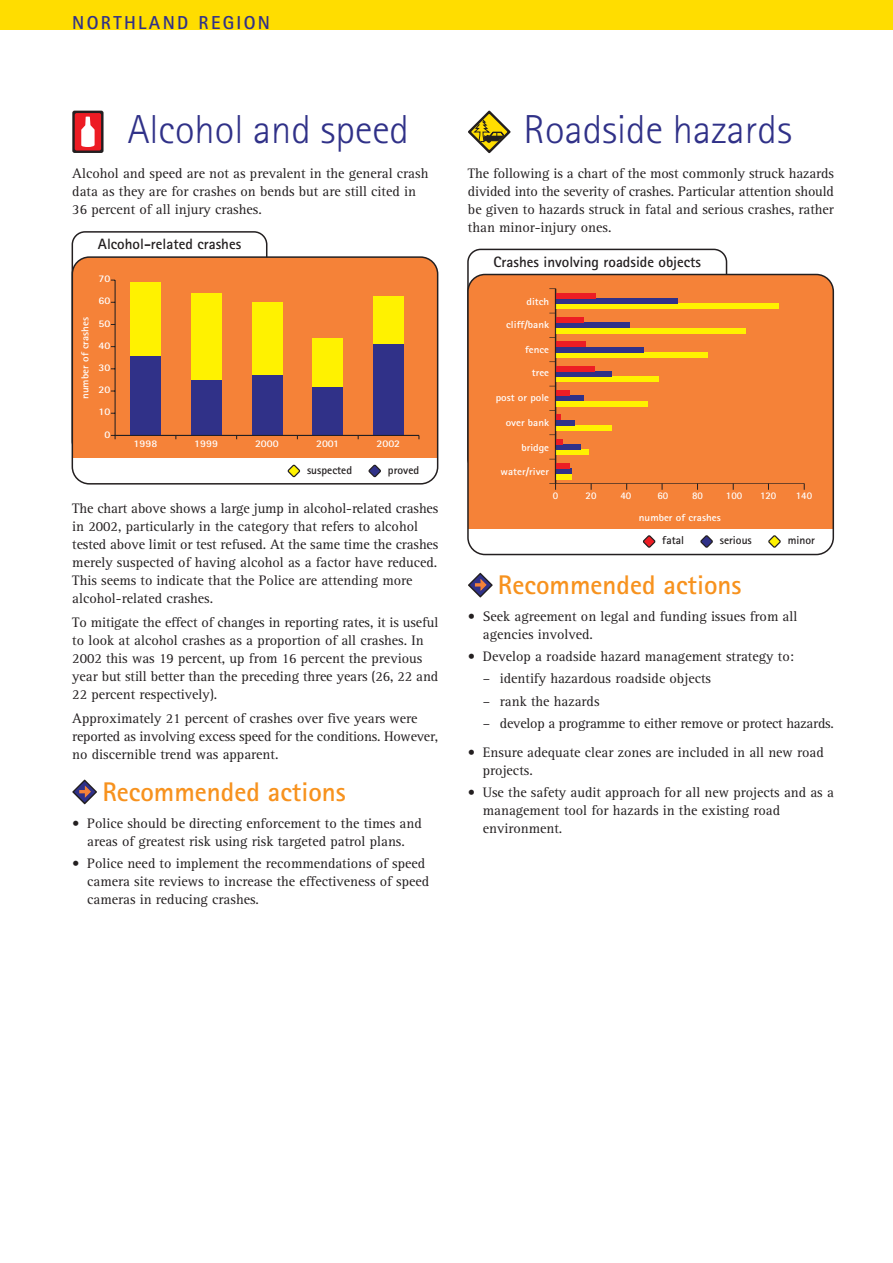
<style>
.page{position:relative;width:893px;height:1263px;background:#fff}
.page>*{position:absolute;margin:0;border:0;box-sizing:border-box;transform-origin:0 0}
.t1{font:40.5px "Rotis Sans Serif Light NZT";color:#303188}
.t2{font:27px "Rotis Sans Serif Bold NZT";color:#f7921e}
.t3{font:18.75px "Rotis Sans Serif Bold NZT";letter-spacing:.125em;color:#303188}
.t4{font:15px "Rotis Sans Serif Bold NZT";color:#231f20}
.t5{font:14.25px/18px "Rotis Serif NZT";color:#231f20}
.t6{font:11.55px "Rotis Sans Serif Bold NZT";color:#231f20}
.t7{font:10.2px "Rotis Sans Serif Bold NZT";color:#fff;scale:1.09 1}
.t8{font:10.2px "Rotis Sans Serif Bold NZT";color:#fff}
</style>
<div class="page">
<div style="left:0;top:0;width:892px;height:30px;background:#fd0"></div>
<div style="left:72px;top:257px;width:365px;height:227px;background:#f58238;border-radius:17px"></div>
<div style="left:72px;top:459px;width:365px;height:25px;background:#fff"></div>
<div style="left:72px;top:256px;width:366px;height:229px;border:2px solid #231f20;border-radius:17px"></div>
<svg style="left:287px;top:464px;width:14px;height:14px"></svg>
<svg style="left:368px;top:464px;width:13px;height:14px"></svg>
<hr style="left:115px;top:280px;width:1px;height:155px;background:#231f20">
<div style="left:130px;top:282px;width:31px;height:74px;background:#fff200"></div>
<div style="left:191px;top:293px;width:30px;height:87px;background:#fff200"></div>
<div style="left:252px;top:302px;width:30px;height:74px;background:#fff200"></div>
<div style="left:312px;top:338px;width:31px;height:49px;background:#fff200"></div>
<div style="left:373px;top:296px;width:31px;height:48px;background:#fff200"></div>
<div style="left:130px;top:356px;width:31px;height:79px;background:#303188"></div>
<div style="left:191px;top:380px;width:30px;height:55px;background:#303188"></div>
<div style="left:252px;top:376px;width:30px;height:59px;background:#303188"></div>
<div style="left:312px;top:387px;width:31px;height:48px;background:#303188"></div>
<div style="left:373px;top:344px;width:31px;height:91px;background:#303188"></div>
<svg style="left:72px;top:780px;width:25px;height:24px"></svg>
<svg style="left:74px;top:781px;width:21px;height:21px"></svg>
<svg style="left:79px;top:785px;width:13px;height:14px"></svg>
<div style="left:468px;top:275px;width:365px;height:280px;background:#f58238;border-radius:17px"></div>
<div style="left:468px;top:529px;width:365px;height:26px;background:#fff"></div>
<div style="left:467px;top:274px;width:367px;height:281px;border:2px solid #231f20;border-radius:17px"></div>
<svg style="left:643px;top:535px;width:13px;height:13px"></svg>
<svg style="left:700px;top:535px;width:13px;height:13px"></svg>
<svg style="left:768px;top:535px;width:13px;height:13px"></svg>
<svg style="left:72px;top:111px;width:31px;height:42px"></svg>
<div style="left:75px;top:113px;width:26px;height:38px;background:#ed1c24;border-radius:2px"></div>
<svg style="left:81px;top:117px;width:14px;height:30px"></svg>
<svg style="left:468px;top:111px;width:42px;height:42px"></svg>
<svg style="left:471px;top:114px;width:36px;height:36px"></svg>
<svg style="left:473px;top:118px;width:32px;height:26px"></svg>
<svg style="left:549px;top:483px;width:7px;height:7px"></svg>
<hr style="left:555px;top:483px;width:249px;height:1px;background:#231f20">
<div style="left:555px;top:304px;width:224px;height:5px;background:#fff200"></div>
<div style="left:555px;top:328px;width:190px;height:5px;background:#fff200"></div>
<div style="left:555px;top:352px;width:153px;height:6px;background:#fff200"></div>
<div style="left:555px;top:377px;width:103px;height:5px;background:#fff200"></div>
<div style="left:555px;top:401px;width:93px;height:5px;background:#fff200"></div>
<div style="left:555px;top:425px;width:57px;height:6px;background:#fff200"></div>
<div style="left:555px;top:450px;width:34px;height:5px;background:#fff200"></div>
<div style="left:555px;top:474px;width:16px;height:5px;background:#fff200"></div>
<div style="left:555px;top:298px;width:123px;height:6px;background:#303188"></div>
<div style="left:555px;top:323px;width:75px;height:5px;background:#303188"></div>
<div style="left:555px;top:347px;width:89px;height:5px;background:#303188"></div>
<div style="left:555px;top:371px;width:57px;height:6px;background:#303188"></div>
<div style="left:555px;top:396px;width:29px;height:5px;background:#303188"></div>
<div style="left:555px;top:420px;width:20px;height:5px;background:#303188"></div>
<div style="left:555px;top:444px;width:25px;height:6px;background:#303188"></div>
<div style="left:555px;top:469px;width:16px;height:5px;background:#303188"></div>
<div style="left:555px;top:293px;width:41px;height:5px;background:#ed1c24"></div>
<div style="left:555px;top:317px;width:29px;height:6px;background:#ed1c24"></div>
<div style="left:555px;top:342px;width:30px;height:5px;background:#ed1c24"></div>
<div style="left:555px;top:366px;width:39px;height:5px;background:#ed1c24"></div>
<div style="left:555px;top:390px;width:14px;height:6px;background:#ed1c24"></div>
<svg style="left:549px;top:410px;width:12px;height:13px"></svg>
<svg style="left:549px;top:434px;width:13px;height:13px"></svg>
<div style="left:555px;top:463px;width:14px;height:6px;background:#ed1c24"></div>
<svg style="left:468px;top:573px;width:24px;height:25px"></svg>
<svg style="left:470px;top:575px;width:21px;height:21px"></svg>
<svg style="left:475px;top:578px;width:12px;height:14px"></svg>
<hr style="left:115px;top:435px;width:304px;height:1px;background:#231f20">
<hr style="left:555px;top:289px;width:1px;height:194px;background:#231f20">
<h3 class="t3" style="left:72px;top:16px;width:199px">NORTHLAND REGION</h3>
<h1 class="t1" style="left:128px;top:114px;width:283px">Alcohol and speed</h1>
<p class="t5" style="left:72px;top:165px;width:357px">Alcohol and speed are not as prevalent in the general crash data as they are for crashes on bends but are still cited in<br>36 percent of all injury crashes.</p>
<p class="t4" style="left:98px;top:239px;width:145px">Alcohol-related crashes</p>
<p class="t7" style="left:98px;top:275px;width:12px">70</p>
<p class="t7" style="left:81px;top:399px;width:77px;rotate:-90deg">number of crashes</p>
<p class="t7" style="left:98px;top:297px;width:12px">60</p>
<p class="t7" style="left:98px;top:319px;width:12px">50</p>
<p class="t7" style="left:98px;top:342px;width:12px">40</p>
<p class="t7" style="left:98px;top:364px;width:12px">30</p>
<p class="t7" style="left:98px;top:386px;width:12px">20</p>
<p class="t7" style="left:98px;top:408px;width:12px">10</p>
<p class="t7" style="left:104px;top:430px;width:7px">0</p>
<p class="t7" style="left:134px;top:439px;width:23px">1998</p>
<p class="t7" style="left:194px;top:439px;width:23px">1999</p>
<p class="t7" style="left:255px;top:439px;width:23px">2000</p>
<p class="t7" style="left:316px;top:439px;width:23px">2001</p>
<p class="t7" style="left:376px;top:439px;width:23px">2002</p>
<p class="t6" style="left:307px;top:466px;width:47px">suspected</p>
<p class="t6" style="left:388px;top:466px;width:33px">proved</p>
<p class="t5" style="left:72px;top:500px;width:367px">The chart above shows a large jump in alcohol-related crashes in 2002, particularly in the category that refers to alcohol tested above limit or test refused. At the same time the crashes merely suspected of having alcohol as a factor have reduced.<br>This seems to indicate that the Police are attending more alcohol-related crashes.</p>
<p class="t5" style="left:72px;top:614px;width:367px">To mitigate the effect of changes in reporting rates, it is useful to look at alcohol crashes as a proportion of all crashes. In 2002 this was 19 percent, up from 16 percent the previous year but still better than the preceding three years (26, 22 and 22 percent respectively).</p>
<p class="t5" style="left:72px;top:711px;width:367px">Approximately 21 percent of crashes over five years were reported as involving excess speed for the conditions. However, no discernible trend was apparent.</p>
<h2 class="t2" style="left:102px;top:782px;width:245px">Recommended actions</h2>
<p class="t5" style="left:72px;top:815px;width:351px;text-align:center">• Police should be directing enforcement to the times and areas of greatest risk using risk targeted patrol plans.</p>
<p class="t5" style="left:87px;top:855px;width:343px;text-indent:-15px">• Police need to implement the recommendations of speed camera site reviews to increase the effectiveness of speed cameras in reducing crashes.</p>
<h1 class="t1" style="left:523px;top:114px;width:270px">Roadside hazards</h1>
<p class="t5" style="left:468px;top:165px;width:367px;text-align:justify">The following is a chart of the most commonly struck hazards divided into the severity of crashes. Particular attention should be given to hazards struck in fatal and serious crashes, rather than minor-injury ones.</p>
<p class="t4" style="left:493px;top:256px;width:209px">Crashes involving roadside objects</p>
<p class="t7" style="left:526px;top:297px;width:22px">ditch</p>
<p class="t7" style="left:506px;top:320px;width:41px">cliff/bank</p>
<p class="t7" style="left:525px;top:345px;width:24px">fence</p>
<p class="t7" style="left:532px;top:368px;width:17px">tree</p>
<p class="t7" style="left:495px;top:393px;width:51px">post or pole</p>
<p class="t7" style="left:505px;top:418px;width:41px">over bank</p>
<p class="t7" style="left:521px;top:443px;width:27px">bridge</p>
<p class="t7" style="left:500px;top:467px;width:46px">water/river</p>
<p class="t8" style="left:553px;top:492px;width:7px">0</p>
<p class="t8" style="left:585px;top:492px;width:12px">20</p>
<p class="t8" style="left:620px;top:492px;width:12px">40</p>
<p class="t8" style="left:657px;top:492px;width:12px">60</p>
<p class="t8" style="left:692px;top:492px;width:12px">80</p>
<p class="t8" style="left:726px;top:492px;width:18px">100</p>
<p class="t7" style="left:639px;top:513px;width:77px">number of crashes</p>
<p class="t8" style="left:760px;top:492px;width:18px">120</p>
<p class="t8" style="left:795px;top:492px;width:18px">140</p>
<p class="t6" style="left:662px;top:536px;width:23px">fatal</p>
<p class="t6" style="left:719px;top:536px;width:34px">serious</p>
<p class="t6" style="left:787px;top:536px;width:29px">minor</p>
<h2 class="t2" style="left:498px;top:575px;width:245px">Recommended actions</h2>
<p class="t5" style="left:483px;top:608px;width:316px;text-indent:-15px">• Seek agreement on legal and funding issues from all agencies involved.</p>
<p class="t5" style="left:468px;top:649px;width:327px">• Develop a roadside hazard management strategy to:</p>
<p class="t5" style="left:483px;top:671px;width:230px">– identify hazardous roadside objects</p>
<p class="t5" style="left:483px;top:693px;width:118px">– rank the hazards</p>
<p class="t5" style="left:483px;top:715px;width:352px">– develop a programme to either remove or protect hazards.</p>
<p class="t5" style="left:483px;top:744px;width:342px;text-indent:-15px">• Ensure adequate clear zones are included in all new road projects.</p>
<p class="t5" style="left:483px;top:784px;width:352px;text-indent:-15px">• Use the safety audit approach for all new projects and as a management tool for hazards in the existing road environment.</p>
</div>
